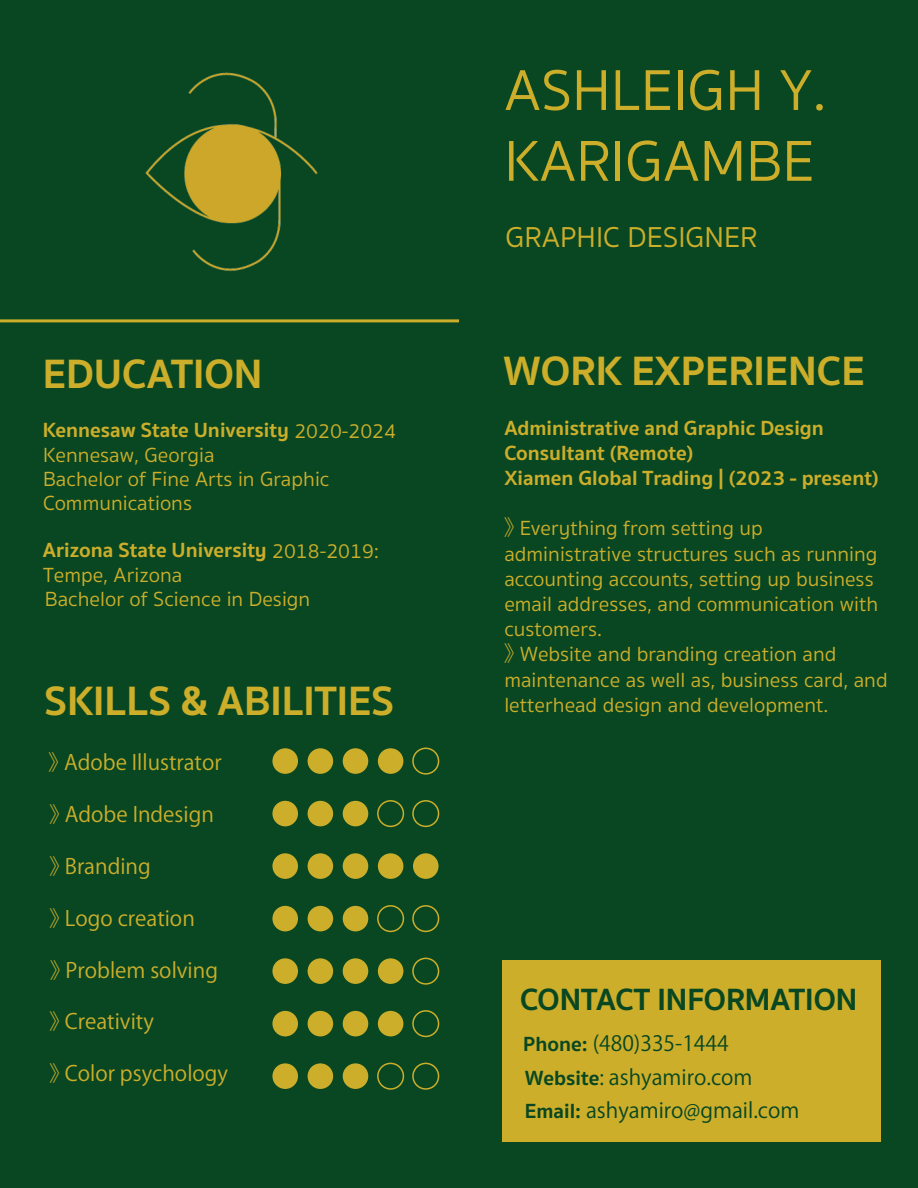
<style>
.page{position:relative;width:918px;height:1188px;background:#084722}
.page>*{position:absolute;margin:0;border:0;box-sizing:border-box;transform-origin:0 0}
.t1{font:58.95px/70.8px "Sukhumvit Set Text";color:#ccae2b}
.t2{font:700 42px "Sukhumvit Set";color:#ccae2b}
.t3{font:700 31.5px "Sukhumvit Set";color:#084722}
.t4{font:29.55px "Sukhumvit Set Text";color:#ccae2b}
.t5{font:21px/25.2px "Sukhumvit Set Text";color:#ccae2b}
.t6{font:700 21px/25.2px "Sukhumvit Set";color:#ccae2b}
.t7{font:21px "Koz Go Pr 6 N";color:#ccae2b}
.t8{font:21px "Koz Go Pr 6 N";color:#084722}
.s1{font-family:"Koz Go Pr 6 N"}
.s2{font-family:"Sukhumvit Set Text";font-weight:400}
.s3{font-family:"Sukhumvit Set";font-weight:700}
</style>
<div class="page">
<hr style="left:0;top:319px;width:459px;height:3px;background:#ccae2b">
<img style="left:31px;top:72px;width:396px;height:251px">
<div style="left:502px;top:961px;width:379px;height:181px;background:#ccae2b"></div>
<div style="left:272px;top:748px;width:26px;height:26px;background:#ccae2b;border-radius:50%"></div>
<div style="left:308px;top:748px;width:25px;height:26px;background:#ccae2b;border-radius:50%"></div>
<div style="left:343px;top:748px;width:25px;height:26px;background:#ccae2b;border-radius:50%"></div>
<div style="left:378px;top:748px;width:25px;height:26px;background:#ccae2b;border-radius:50%"></div>
<div style="left:412px;top:748px;width:27px;height:27px;border:2px solid #ccae2b;border-radius:50%"></div>
<div style="left:272px;top:853px;width:26px;height:26px;background:#ccae2b;border-radius:50%"></div>
<div style="left:308px;top:853px;width:25px;height:26px;background:#ccae2b;border-radius:50%"></div>
<div style="left:343px;top:853px;width:25px;height:26px;background:#ccae2b;border-radius:50%"></div>
<div style="left:378px;top:853px;width:25px;height:26px;background:#ccae2b;border-radius:50%"></div>
<div style="left:413px;top:853px;width:26px;height:26px;background:#ccae2b;border-radius:50%"></div>
<div style="left:272px;top:801px;width:26px;height:25px;background:#ccae2b;border-radius:50%"></div>
<div style="left:308px;top:801px;width:25px;height:25px;background:#ccae2b;border-radius:50%"></div>
<div style="left:343px;top:801px;width:25px;height:25px;background:#ccae2b;border-radius:50%"></div>
<div style="left:377px;top:800px;width:27px;height:27px;border:2px solid #ccae2b;border-radius:50%"></div>
<div style="left:412px;top:800px;width:27px;height:27px;border:2px solid #ccae2b;border-radius:50%"></div>
<div style="left:272px;top:906px;width:26px;height:25px;background:#ccae2b;border-radius:50%"></div>
<div style="left:308px;top:906px;width:25px;height:25px;background:#ccae2b;border-radius:50%"></div>
<div style="left:343px;top:906px;width:25px;height:25px;background:#ccae2b;border-radius:50%"></div>
<div style="left:377px;top:905px;width:27px;height:27px;border:2px solid #ccae2b;border-radius:50%"></div>
<div style="left:412px;top:905px;width:27px;height:27px;border:2px solid #ccae2b;border-radius:50%"></div>
<div style="left:272px;top:1011px;width:26px;height:25px;background:#ccae2b;border-radius:50%"></div>
<div style="left:308px;top:1011px;width:25px;height:25px;background:#ccae2b;border-radius:50%"></div>
<div style="left:343px;top:1011px;width:25px;height:25px;background:#ccae2b;border-radius:50%"></div>
<div style="left:378px;top:1011px;width:25px;height:25px;background:#ccae2b;border-radius:50%"></div>
<div style="left:412px;top:1010px;width:27px;height:27px;border:2px solid #ccae2b;border-radius:50%"></div>
<div style="left:272px;top:1063px;width:26px;height:26px;background:#ccae2b;border-radius:50%"></div>
<div style="left:308px;top:1063px;width:25px;height:26px;background:#ccae2b;border-radius:50%"></div>
<div style="left:343px;top:1063px;width:25px;height:26px;background:#ccae2b;border-radius:50%"></div>
<div style="left:377px;top:1063px;width:27px;height:27px;border:2px solid #ccae2b;border-radius:50%"></div>
<div style="left:412px;top:1063px;width:27px;height:27px;border:2px solid #ccae2b;border-radius:50%"></div>
<div style="left:272px;top:958px;width:26px;height:26px;background:#ccae2b;border-radius:50%"></div>
<div style="left:308px;top:958px;width:25px;height:26px;background:#ccae2b;border-radius:50%"></div>
<div style="left:343px;top:958px;width:25px;height:26px;background:#ccae2b;border-radius:50%"></div>
<div style="left:378px;top:958px;width:25px;height:26px;background:#ccae2b;border-radius:50%"></div>
<div style="left:412px;top:958px;width:27px;height:27px;border:2px solid #ccae2b;border-radius:50%"></div>
<h1 class="t1" style="left:504px;top:57px;width:324px">ASHLEIGH Y.<br>KARIGAMBE</h1>
<h3 class="t4" style="left:506px;top:216px;width:254px">GRAPHIC DESIGNER</h3>
<h2 class="t2" style="left:503px;top:338px;width:363px">WORK EXPERIENCE</h2>
<p class="t6" style="left:504px;top:415px;width:376px">Administrative and Graphic Design<br>Consultant (Remote)<br>Xiamen Global Trading | (2023 - present)</p>
<p class="t5" style="left:504px;top:516px;width:385px"><span class="s1">》</span>Everything from setting up administrative structures such as running accounting accounts, setting up business email addresses, and communication with customers.<br><span class="s1">》</span>Website and branding creation and maintenance as well as, business card, and</p>
<h2 class="t2" style="left:43px;top:342px;width:221px">EDUCATION</h2>
<p class="t6" style="left:43px;top:418px;width:355px">Kennesaw State University <span class="s2">2020-2024</span></p>
<p class="t5" style="left:43px;top:443px;width:173px">Kennesaw, Georgia</p>
<p class="t5" style="left:43px;top:468px;width:288px;line-height:24px">Bachelor of Fine Arts in Graphic<br>Communications</p>
<p class="t6" style="left:43px;top:537px;width:338px">Arizona State University <span class="s2">2018-2019:</span></p>
<p class="t5" style="left:43px;top:564px;width:269px;line-height:24.3px">Tempe, Arizona<br>Bachelor of Science in Design</p>
<h2 class="t2" style="left:45px;top:669px;width:351px">SKILLS &amp; ABILITIES</h2>
<p class="t5" style="left:504px;top:693px;width:326px">letterhead design and development.</p>
<p class="t7" style="left:48px;top:750px;width:175px">》Adobe Illustrator</p>
<p class="t7" style="left:49px;top:802px;width:166px">》Adobe Indesign</p>
<p class="t7" style="left:49px;top:854px;width:103px">》Branding</p>
<p class="t7" style="left:49px;top:906px;width:147px">》Logo creation</p>
<p class="t7" style="left:50px;top:958px;width:170px">》Problem solving</p>
<p class="t7" style="left:49px;top:1010px;width:106px">》Creativity</p>
<p class="t7" style="left:49px;top:1062px;width:181px">》Color psychology</p>
<h3 class="t3" style="left:520px;top:976px;width:339px">CONTACT INFORMATION</h3>
<p class="t8" style="left:523px;top:1032px;width:207px"><span class="s3">Phone:</span> (480)335-1444</p>
<p class="t8" style="left:525px;top:1066px;width:229px"><span class="s3">Website</span>: ashyamiro.com</p>
<p class="t8" style="left:525px;top:1098px;width:276px"><span class="s3">Email:</span> ashyamiro@gmail.com</p>
</div>
